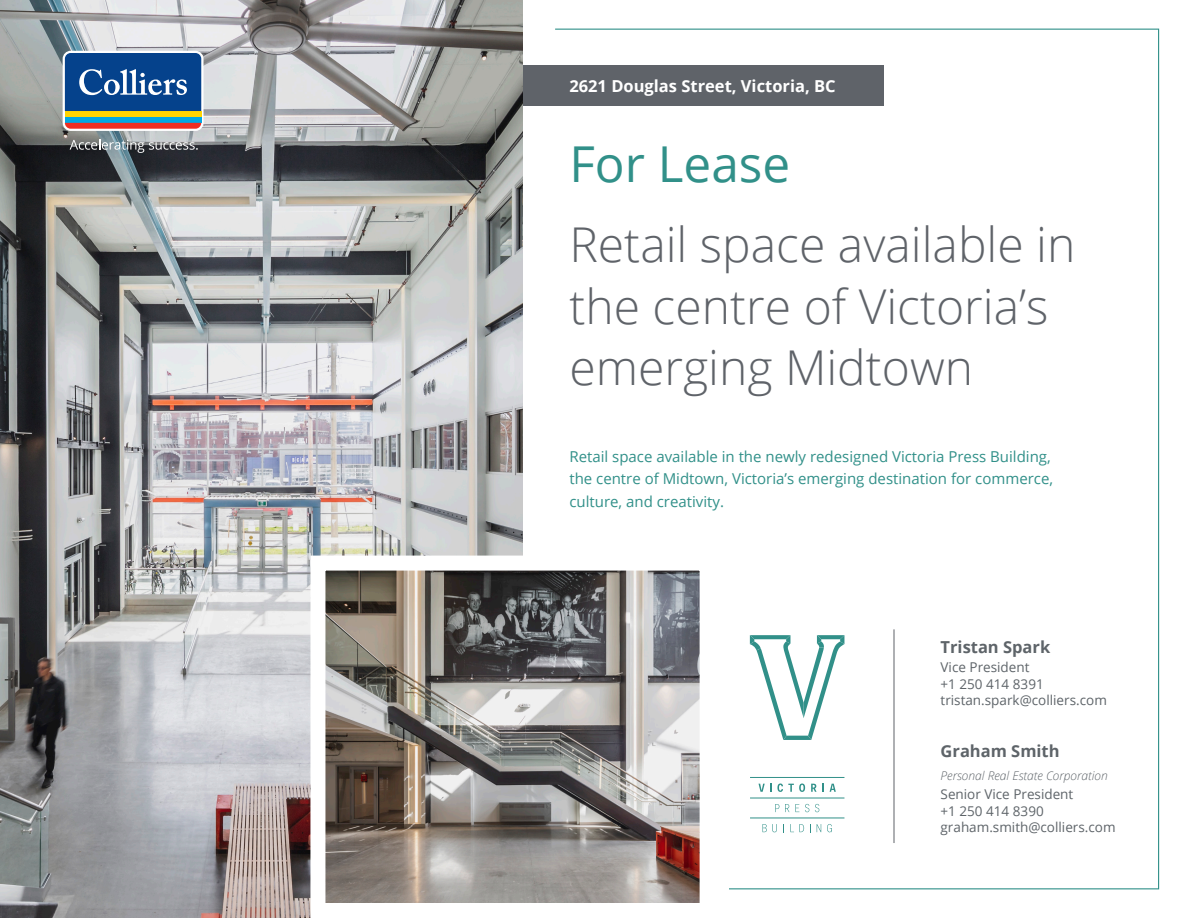
<style>
.page{position:relative;width:1188px;height:918px;background:#fff}
.page>*{position:absolute;margin:0;border:0;box-sizing:border-box;transform-origin:0 0}
.t1{font:49.5px "Open Sans";color:#319089}
.t2{font:300 48px/61.5px "Open Sans";color:#5f6369}
.Body_Subheading_-_Da{font:700 16.5px "Open Sans";color:#fff}
.t3{font:700 16.5px "Open Sans";color:#5e6469}
.Body_Text_-_Dark_Gre{font:15px/22.5px "Open Sans";color:#319089}
.t4{font:13.5px/16.5px "Open Sans";color:#5e6469}
.t5{font:italic 300 12px "Open Sans";color:#5e6469}
</style>
<div class="page">
<div style="left:508px;top:66px;width:375px;height:40px;background:#5f6369"></div>
<svg style="left:554px;top:28px;width:606px;height:862px"></svg>
<img style="left:0;top:0;width:523px;height:918px">
<svg style="left:63px;top:51px;width:141px;height:80px"></svg>
<div style="left:65px;top:117px;width:136px;height:6px;background:#00a8e4"></div>
<div style="left:65px;top:111px;width:136px;height:6px;background:#fed503"></div>
<svg style="left:65px;top:123px;width:136px;height:6px"></svg>
<svg style="left:65px;top:53px;width:136px;height:58px;background:#205698"></svg>
<svg style="left:70px;top:139px;width:128px;height:14px;background:#7b8084"></svg>
<img style="left:326px;top:572px;width:373px;height:330px">
<hr style="left:894px;top:629px;width:1px;height:214px;background:#5f6369">
<hr style="left:750px;top:818px;width:94px;height:1px;background:#319089">
<hr style="left:750px;top:798px;width:94px;height:1px;background:#319089">
<hr style="left:750px;top:777px;width:94px;height:1px;background:#319089">
<svg style="left:763px;top:824px;width:14px;height:8px"></svg>
<svg style="left:790px;top:824px;width:14px;height:8px"></svg>
<svg style="left:817px;top:824px;width:4px;height:8px"></svg>
<svg style="left:827px;top:824px;width:5px;height:8px"></svg>
<svg style="left:775px;top:804px;width:4px;height:8px"></svg>
<svg style="left:785px;top:804px;width:4px;height:8px"></svg>
<svg style="left:795px;top:804px;width:4px;height:8px"></svg>
<svg style="left:805px;top:804px;width:4px;height:8px"></svg>
<svg style="left:815px;top:804px;width:4px;height:8px"></svg>
<svg style="left:759px;top:784px;width:46px;height:8px"></svg>
<svg style="left:811px;top:784px;width:6px;height:8px"></svg>
<svg style="left:830px;top:784px;width:6px;height:8px"></svg>
<svg style="left:750px;top:635px;width:94px;height:105px"></svg>
<p class="Body_Subheading_-_Da" style="left:569px;top:74px;width:268px">2621 Douglas Street, Victoria, BC</p>
<p class="t1" style="left:569px;top:130px;width:222px">For Lease</p>
<p class="t2" style="left:569px;top:213px;width:508px">Retail space available in the centre of Victoria’s emerging Midtown</p>
<p class="Body_Text_-_Dark_Gre" style="left:569px;top:445px;width:485px">Retail space available in the newly redesigned Victoria Press Building, the centre of Midtown, Victoria’s emerging destination for commerce, culture, and creativity.</p>
<p class="t3" style="left:941px;top:635px;width:111px">Tristan Spark</p>
<p class="t4" style="left:941px;top:659px;width:168px">Vice President<br>+1 250 414 8391 tristan.spark@colliers.com</p>
<p class="t3" style="left:941px;top:740px;width:121px">Graham Smith</p>
<p class="t5" style="left:941px;top:767px;width:169px">Personal Real Estate Corporation</p>
<p class="t4" style="left:941px;top:786px;width:177px">Senior Vice President<br>+1 250 414 8390 graham.smith@colliers.com</p>
</div>
